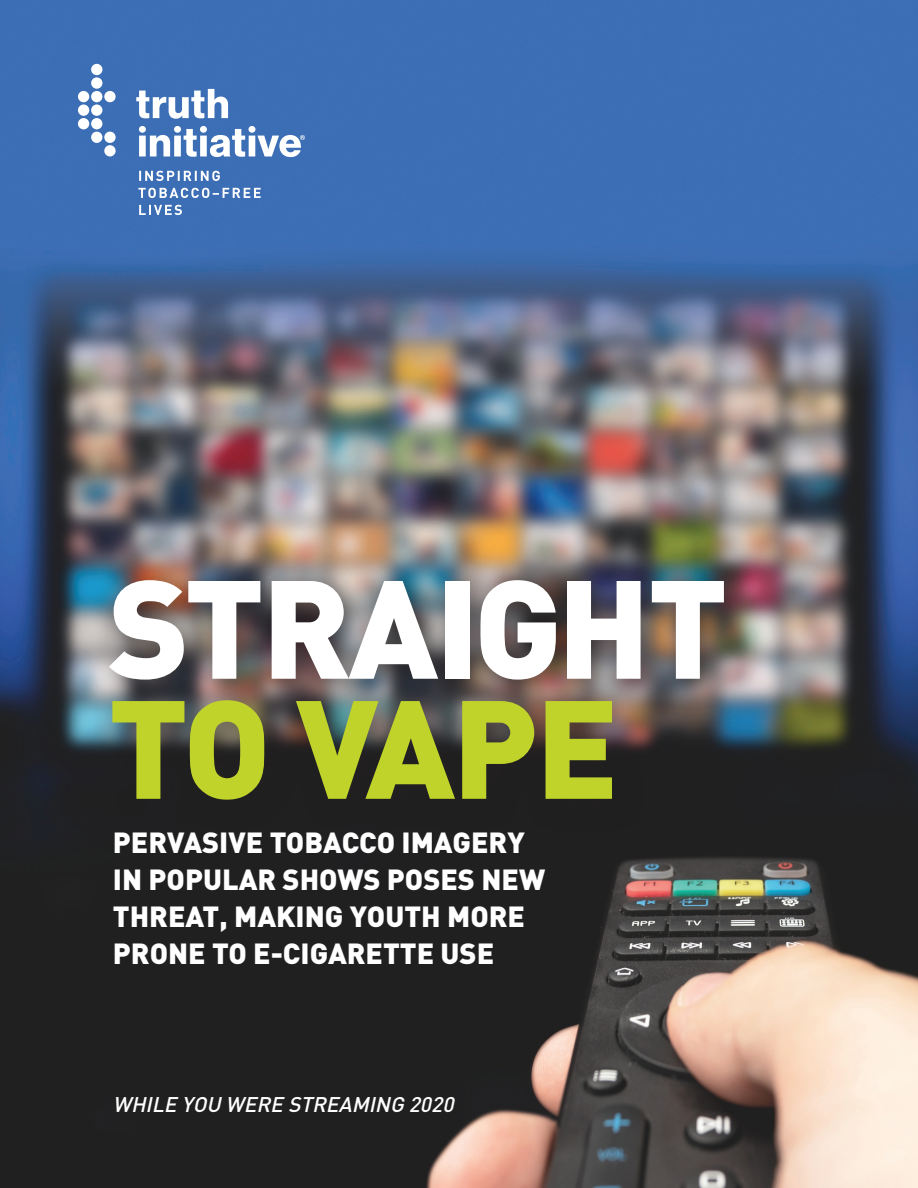
<style>
.page{position:relative;width:918px;height:1188px;background:#fff}
.page>*{position:absolute;margin:0;border:0;box-sizing:border-box;transform-origin:0 0}
.t1{font:900 137.25px "DIN";letter-spacing:-.02em;color:#fff}
.t2{font:900 137.25px "DIN";letter-spacing:-.03em;color:#c0d32b}
.t3{font:900 28.8px/36.9px "DIN";color:#fff}
.t4{font:italic 500 21px "DIN";color:#fff}
</style>
<div class="page">
<img style="left:0;top:0;width:918px;height:1188px">
<div style="left:90px;top:559px;width:668px;height:274px;background:#231f20;opacity:.87"></div>
<svg style="left:78px;top:64px;width:38px;height:92px"></svg>
<svg style="left:136px;top:89px;width:169px;height:126px"></svg>
<h1 class="t1" style="left:108px;top:537px;width:621px">STRAIGHT</h1>
<h1 class="t2" style="left:108px;top:657px;width:512px">TO VAPE</h1>
<h1 class="t3" style="left:113px;top:823px;width:434px">PERVASIVE TOBACCO IMAGERY<br>IN POPULAR SHOWS POSES NEW<br>THREAT, MAKING YOUTH MORE<br>PRONE TO E-CIGARETTE USE</h1>
<h1 class="t4" style="left:113px;top:1091px;width:348px">WHILE YOU WERE STREAMING 2020</h1>
</div>
